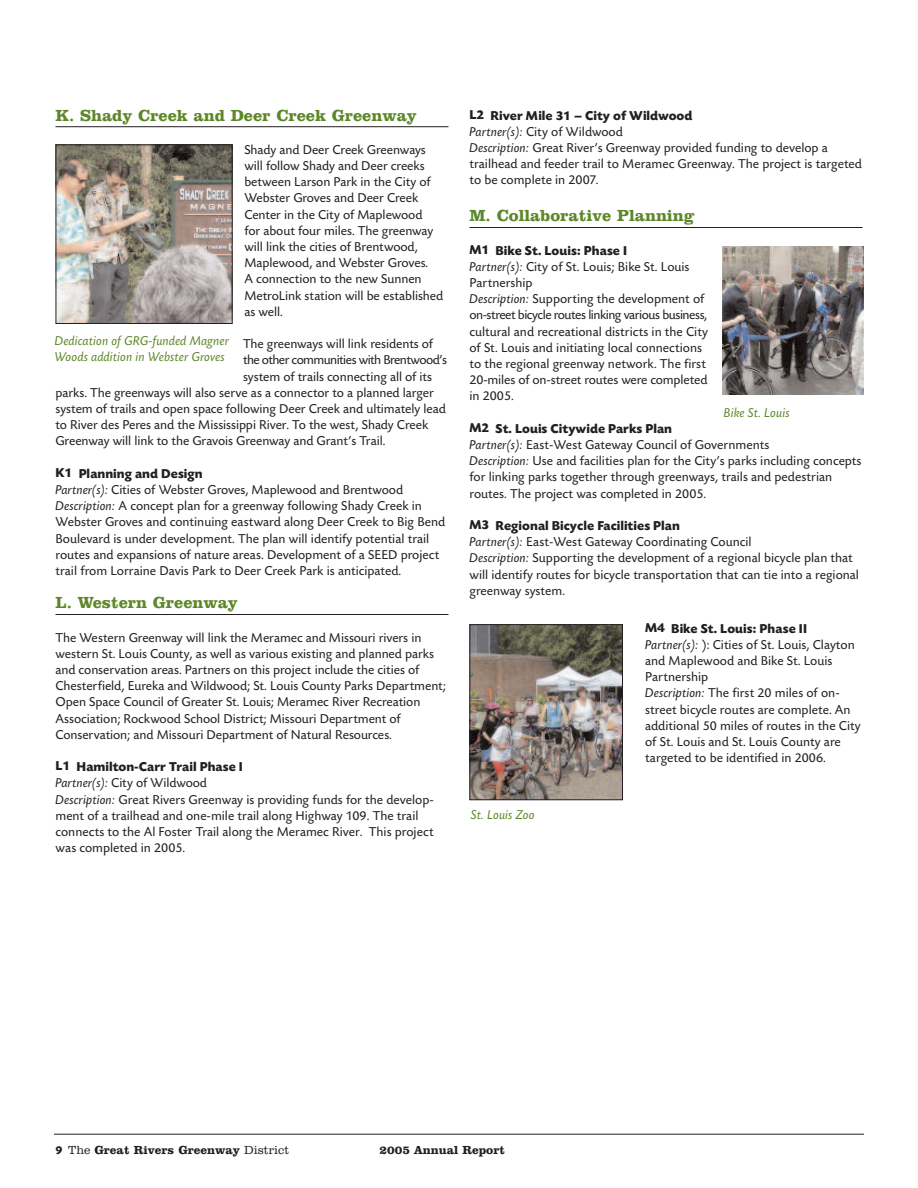
<style>
.page{position:relative;width:918px;height:1188px;background:#fff}
.page>*{position:absolute;margin:0;border:0;box-sizing:border-box;transform-origin:0 0}
.t1{font:700 16.5px "Clarendon BT";color:#5c8727}
.t2{font:13.5px/16.2px "Today BEF";letter-spacing:-.005em;color:#231f20}
.t3{font:italic 13.5px/16.2px "Today BEF";color:#5c8727}
.t4{font:13.5px "Today BEF";letter-spacing:-.04em;color:#231f20}
.t5{font:700 12px "Clarendon BT";color:#231f20}
.s1{font-weight:700}
.s2{font-style:italic}
.s3{font-family:"Today BEF"}
.s4{font-weight:300}
</style>
<div class="page">
<hr style="left:56px;top:126px;width:392px;height:1px;background:#231f20">
<hr style="left:56px;top:614px;width:392px;height:1px;background:#231f20">
<hr style="left:470px;top:227px;width:392px;height:1px;background:#231f20">
<img style="left:472px;top:626px;width:149px;height:172px">
<div style="left:470px;top:624px;width:153px;height:176px;border:1px solid #231f20"></div>
<img style="left:722px;top:247px;width:141px;height:147px">
<hr style="left:54px;top:1134px;width:810px;height:1px;background:#231f20">
<img style="left:58px;top:147px;width:172px;height:175px">
<div style="left:56px;top:145px;width:176px;height:179px;border:1px solid #231f20"></div>
<p class="t1" style="left:56px;top:105px;width:363px">K. Shady Creek and Deer Creek Greenway</p>
<p class="t2" style="left:244px;top:142px;width:200px">Shady and Deer Creek Greenways will follow Shady and Deer creeks between Larson Park in the City of<br>Webster Groves and Deer Creek<br>Center in the City of Maplewood<br>for about four miles. The greenway will link the cities of Brentwood,<br>Maplewood, and Webster Groves.<br>A connection to the new Sunnen<br>MetroLink station will be established as well.</p>
<p class="t2" style="left:243px;top:336px;width:192px">The greenways will link residents of</p>
<p class="t4" style="left:243px;top:353px;width:205px">the other communities with Brentwood’s</p>
<p class="t2" style="left:243px;top:369px;width:191px">system of trails connecting all of its</p>
<p class="t2" style="left:56px;top:385px;width:380px">parks. The greenways will also serve as a connector to a planned larger</p>
<p class="t2" style="left:56px;top:401px;width:392px">system of trails and open space following Deer Creek and ultimately lead</p>
<p class="t2" style="left:56px;top:417px;width:374px">to River des Peres and the Mississippi River. To the west, Shady Creek</p>
<p class="t2" style="left:56px;top:433px;width:331px">Greenway will link to the Gravois Greenway and Grant’s Trail.</p>
<p class="t2" style="left:55px;top:466px;width:391px"><span class="s1">K1 Planning and Design<br></span><span class="s2">Partner(s):</span> Cities of Webster Groves, Maplewood and Brentwood <span class="s2">Description:</span> A concept plan for a greenway following Shady Creek in Webster Groves and continuing eastward along Deer Creek to Big Bend Boulevard is under development. The plan will identify potential trail routes and expansions of nature areas. Development of a SEED project trail from Lorraine Davis Park to Deer Creek Park is anticipated.</p>
<p class="t1" style="left:56px;top:592px;width:184px">L. Western Greenway</p>
<p class="t2" style="left:56px;top:630px;width:392px">The Western Greenway will link the Meramec and Missouri rivers in western St. Louis County, as well as various existing and planned parks and conservation areas. Partners on this project include the cities of Chesterfield, Eureka and Wildwood; St. Louis County Parks Department; Open Space Council of Greater St. Louis; Meramec River Recreation Association; Rockwood School District; Missouri Department of Conservation; and Missouri Department of Natural Resources.</p>
<p class="t2" style="left:55px;top:759px;width:380px"><span class="s1">L1 Hamilton-Carr Trail Phase I<br></span><span class="s2">Partner(s):</span> City of Wildwood<br><span class="s2">Description:</span> Great Rivers Greenway is providing funds for the develop&shy;ment of a trailhead and one-mile trail along Highway 109. The trail connects to the Al Foster Trail along the Meramec River. This project was completed in 2005.</p>
<p class="t3" style="left:55px;top:333px;width:176px">Dedication of GRG-funded Magner<br>Woods addition in Webster Groves</p>
<p class="t2" style="left:470px;top:108px;width:394px"><span class="s1">L2 River Mile 31 – City of Wildwood<br></span><span class="s2">Partner(s):</span> City of Wildwood<br><span class="s2">Description:</span> Great River’s Greenway provided funding to develop a trailhead and feeder trail to Meramec Greenway. The project is targeted to be complete in 2007.</p>
<p class="t1" style="left:470px;top:205px;width:227px">M. Collaborative Planning</p>
<p class="t2" style="left:470px;top:243px;width:240px"><span class="s1">M1 Bike St. Louis: Phase I<br></span><span class="s2">Partner(s):</span> City of St. Louis; Bike St. Louis Partnership<br><span class="s2">Description:</span> Supporting the development of on-street bicycle routes linking various business, cultural and recreational districts in the City of St. Louis and initiating local connections to the regional greenway network. The first 20-miles of on-street routes were completed in 2005.</p>
<p class="t2" style="left:470px;top:421px;width:394px"><span class="s1">M2 St. Louis Citywide Parks Plan<br></span><span class="s2">Partner(s):</span> East-West Gateway Council of Governments<br><span class="s2">Description:</span> Use and facilities plan for the City’s parks including concepts for linking parks together through greenways, trails and pedestrian routes. The project was completed in 2005.</p>
<p class="t2" style="left:470px;top:518px;width:391px"><span class="s1">M3 Regional Bicycle Facilities Plan<br></span><span class="s2">Partner(s):</span> East-West Gateway Coordinating Council<br><span class="s2">Description:</span> Supporting the development of a regional bicycle plan that will identify routes for bicycle transportation that can tie into a regional greenway system.</p>
<p class="t2" style="left:645px;top:621px;width:217px"><span class="s1">M4 Bike St. Louis: Phase II </span><span class="s2">Partner(s):</span> ): Cities of St. Louis, Clayton and Maplewood and Bike St. Louis Partnership<br><span class="s2">Description:</span> The first 20 miles of on&shy;street bicycle routes are complete. An additional 50 miles of routes in the City of St. Louis and St. Louis County are targeted to be identified in 2006.</p>
<p class="t3" style="left:724px;top:405px;width:68px">Bike St. Louis</p>
<p class="t3" style="left:471px;top:808px;width:66px">St. Louis Zoo</p>
<p class="t5" style="left:56px;top:1142px;width:235px"><span class="s3">9</span> <span class="s4">The</span> Great Rivers Greenway <span class="s4">District</span></p>
<p class="t5" style="left:380px;top:1142px;width:127px">2005 Annual Report</p>
</div>
